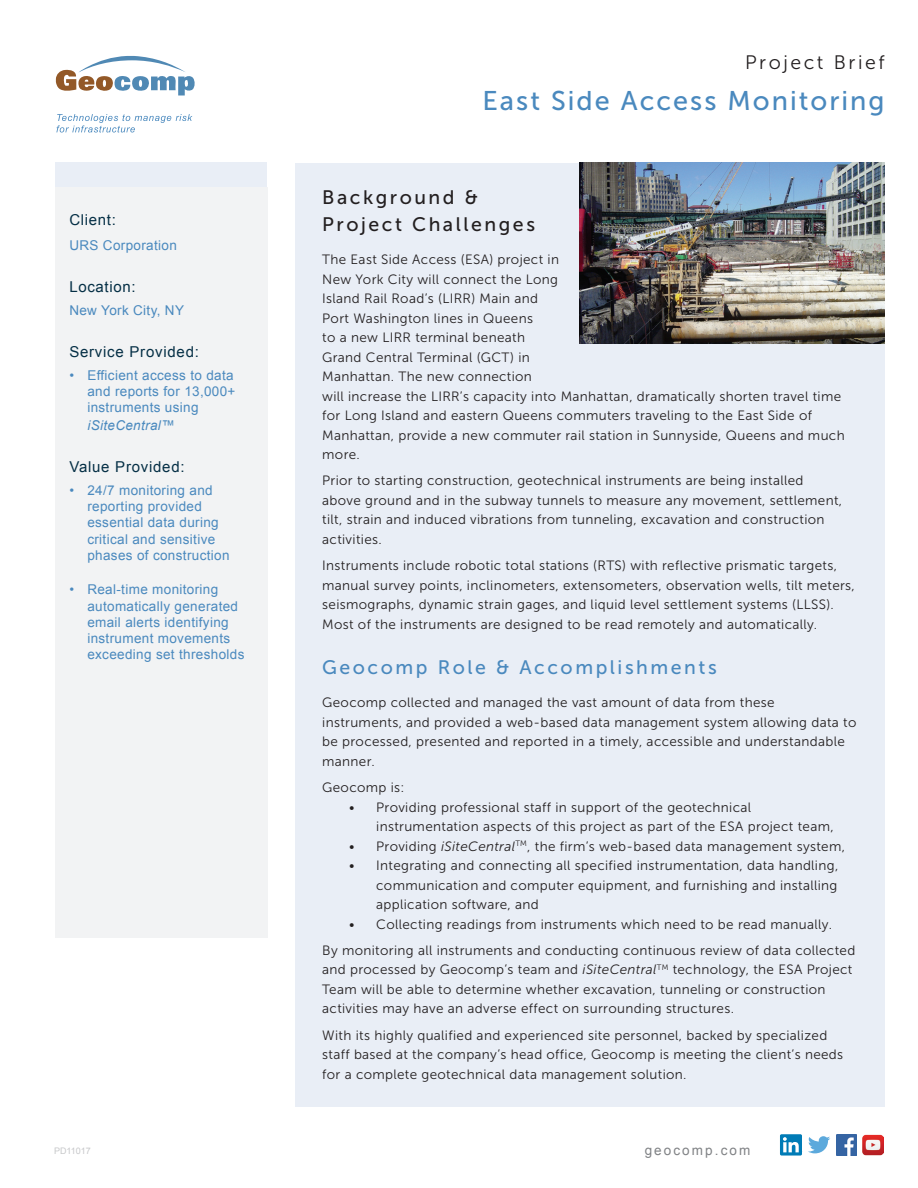
<style>
.page{position:relative;width:918px;height:1188px;background:#fff}
.page>*{position:absolute;margin:0;border:0;box-sizing:border-box;transform-origin:0 0}
.Project_title_-_blue{font:27px "Museo Sans 500";letter-spacing:.075em;color:#4a89be}
.Background___Project{font:19.5px/27px "Museo Sans 500";letter-spacing:.13em;color:#231f20}
.Geocomp_Role___Accom{font:19.5px "Museo Sans 500";letter-spacing:.13em;color:#4a89be}
.t1{font:19.5px "Museo Sans 300";letter-spacing:.13em;color:#231f20}
.L_Side_Bar_-_info_te{font:15px "Arial";letter-spacing:.05em;color:#052f45}
.L_Side_Bar_-_lead_te{font:15px "Arial";letter-spacing:.045em;color:#052f45}
.PD_body_text{font:13.5px/19.5px "Museo Sans 300";letter-spacing:.025em;color:#231f20}
.L_Side_Bar_-_info_te-2{font:13.5px/16.2px "Arial";letter-spacing:.025em;color:#4a89be}
.t2{font:italic 13.5px "Arial";letter-spacing:.025em;color:#4a89be}
.Title{font:13.5px "Arial";letter-spacing:.155em;color:#808285}
.t3{font:9px "Arial";color:#c7c8ca}
.s1{font-style:italic}
</style>
<div class="page">
<div style="left:55px;top:163px;width:212px;height:24px;background:#e9eef6"></div>
<div style="left:295px;top:163px;width:590px;height:944px;background:#e9eef6"></div>
<svg style="left:56px;top:56px;width:139px;height:39px"></svg>
<svg style="left:56px;top:114px;width:136px;height:19px"></svg>
<img style="left:836px;top:1134px;width:21px;height:22px">
<svg style="left:808px;top:1136px;width:22px;height:17px"></svg>
<div style="left:780px;top:1134px;width:22px;height:22px;background:#007bb6;border-radius:2px"></div>
<svg style="left:783px;top:1137px;width:16px;height:15px"></svg>
<img style="left:863px;top:1134px;width:20px;height:21px">
<div style="left:56px;top:187px;width:212px;height:751px;background:#f2f3f4"></div>
<img style="left:580px;top:163px;width:305px;height:181px">
<p class="L_Side_Bar_-_lead_te" style="left:69px;top:210px;width:48px">Client:</p>
<p class="L_Side_Bar_-_info_te-2" style="left:69px;top:237px;width:109px">URS Corporation</p>
<p class="L_Side_Bar_-_lead_te" style="left:69px;top:276px;width:68px">Location:</p>
<p class="L_Side_Bar_-_info_te-2" style="left:69px;top:302px;width:116px">New York City, NY</p>
<p class="L_Side_Bar_-_info_te" style="left:69px;top:342px;width:131px">Service Provided:</p>
<p class="L_Side_Bar_-_info_te-2" style="left:87px;top:367px;width:150px;text-indent:-18px">• Efficient access to data and reports for 13,000+ instruments using</p>
<p class="t2" style="left:87px;top:417px;width:89px">iSiteCentral™</p>
<p class="L_Side_Bar_-_info_te" style="left:69px;top:457px;width:117px">Value Provided:</p>
<p class="L_Side_Bar_-_info_te-2" style="left:87px;top:482px;width:144px;text-indent:-18px">• 24/7 monitoring and reporting provided essential data during critical and sensitive phases of construction</p>
<p class="L_Side_Bar_-_info_te-2" style="left:87px;top:582px;width:159px;text-indent:-18px">• Real-time monitoring automatically generated email alerts identifying instrument movements exceeding set thresholds</p>
<p class="t3" style="left:54px;top:1145px;width:38px">PD11017</p>
<h2 class="t1" style="left:745px;top:52px;width:141px">Project Brief</h2>
<p class="Project_title_-_blue" style="left:482px;top:86px;width:404px">East Side Access Monitoring</p>
<p class="Background___Project" style="left:322px;top:184px;width:214px">Background &amp;<br>Project Challenges</p>
<p class="PD_body_text" style="left:322px;top:250px;width:524px">The East Side Access (ESA) project in<br>New York City will connect the Long<br>Island Rail Road’s (LIRR) Main and<br>Port Washington lines in Queens<br>to a new LIRR terminal beneath<br>Grand Central Terminal (GCT) in<br>Manhattan. The new connection<br>will increase the LIRR’s capacity into Manhattan, dramatically shorten travel time for Long Island and eastern Queens commuters traveling to the East Side of Manhattan, provide a new commuter rail station in Sunnyside, Queens and much more.</p>
<p class="PD_body_text" style="left:322px;top:471px;width:521px">Prior to starting construction, geotechnical instruments are being installed above ground and in the subway tunnels to measure any movement, settlement, tilt, strain and induced vibrations from tunneling, excavation and construction activities.</p>
<p class="PD_body_text" style="left:322px;top:556px;width:534px">Instruments include robotic total stations (RTS) with reflective prismatic targets, manual survey points, inclinometers, extensometers, observation wells, tilt meters, seismographs, dynamic strain gages, and liquid level settlement systems (LLSS).<br>Most of the instruments are designed to be read remotely and automatically.</p>
<p class="Geocomp_Role___Accom" style="left:322px;top:657px;width:396px">Geocomp Role &amp; Accomplishments</p>
<p class="PD_body_text" style="left:322px;top:693px;width:536px">Geocomp collected and managed the vast amount of data from these instruments, and provided a web-based data management system allowing data to be processed, presented and reported in a timely, accessible and understandable manner.</p>
<p class="PD_body_text" style="left:322px;top:778px;width:84px">Geocomp is:</p>
<p class="PD_body_text" style="left:376px;top:797px;width:459px;text-indent:-27px">• Providing professional staff in support of the geotechnical instrumentation aspects of this project as part of the ESA project team,</p>
<p class="PD_body_text" style="left:349px;top:836px;width:497px">• Providing <span class="s1">iSiteCentral</span><sup>TM</sup>, the firm’s web-based data management system,</p>
<p class="PD_body_text" style="left:376px;top:856px;width:464px;text-align:justify;text-indent:-27px">• Integrating and connecting all specified instrumentation, data handling, communication and computer equipment, and furnishing and installing application software, and</p>
<p class="PD_body_text" style="left:349px;top:914px;width:484px">• Collecting readings from instruments which need to be read manually.</p>
<p class="PD_body_text" style="left:322px;top:941px;width:535px">By monitoring all instruments and conducting continuous review of data collected and processed by Geocomp’s team and <span class="s1">iSiteCentral</span><sup>TM</sup> technology, the ESA Project Team will be able to determine whether excavation, tunneling or construction activities may have an adverse effect on surrounding structures.</p>
<p class="PD_body_text" style="left:322px;top:1025px;width:523px">With its highly qualified and experienced site personnel, backed by specialized staff based at the company’s head office, Geocomp is meeting the client’s needs for a complete geotechnical data management solution.</p>
<p class="Title" style="left:645px;top:1141px;width:107px">geocomp.com</p>
</div>
